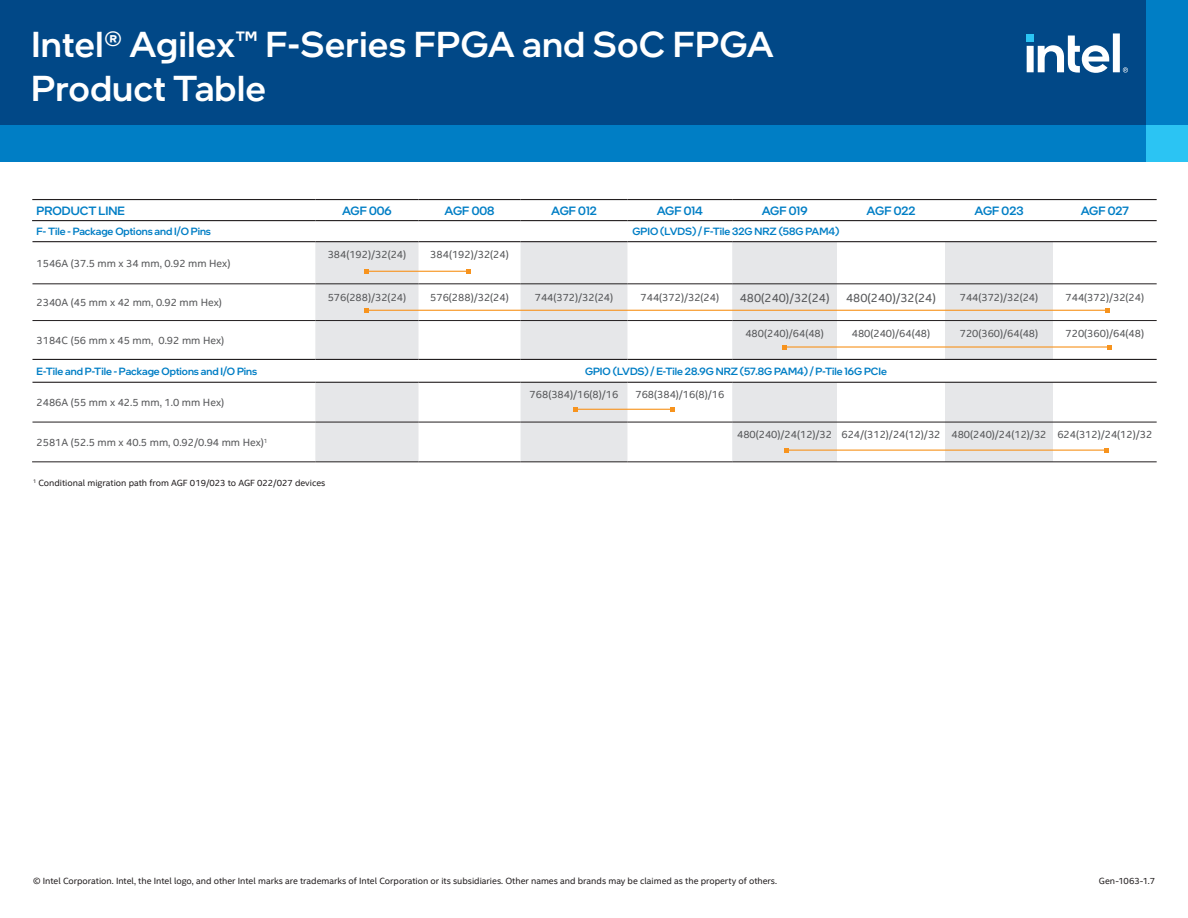
<style>
.page{position:relative;width:1188px;height:918px;background:#fff}
.page>*{position:absolute;margin:0;border:0;box-sizing:border-box;transform-origin:0 0}
.t1{font:500 36px/43.2px "Intel One Display";letter-spacing:.02em;color:#fff}
.t2{font:500 12px "Intel One Display";color:#007ec5}
.t3{font:12px "Intel Clear";color:#57585a}
.t4{font:10.5px "Intel Clear";color:#57585a}
.t5{font:500 10.5px "Intel One Display";color:#007ec5}
.t6{font:9px "Intel Clear";color:#231f20}
</style>
<div class="page">
<div style="left:0;top:0;width:1188px;height:162px;background:#014887"></div>
<div style="left:0;top:126px;width:1148px;height:36px;background:#007ec5"></div>
<div style="left:1146px;top:0;width:42px;height:162px;background:#007ec5"></div>
<div style="left:1146px;top:126px;width:42px;height:36px;background:#2bc4f3"></div>
<div style="left:1026px;top:34px;width:8px;height:7px;background:#2bc4f3"></div>
<svg style="left:1027px;top:33px;width:101px;height:40px"></svg>
<svg style="left:32px;top:221px;width:1125px;height:161px"></svg>
<div style="left:315px;top:221px;width:842px;height:21px;background:#fff"></div>
<svg style="left:315px;top:242px;width:738px;height:220px;fill:#e6e7e9"></svg>
<hr style="left:32px;top:284px;width:283px;height:1px;background:#231f20">
<hr style="left:315px;top:284px;width:104px;height:1px;background:#231f20">
<hr style="left:418px;top:284px;width:103px;height:1px;background:#231f20">
<hr style="left:521px;top:284px;width:106px;height:1px;background:#231f20">
<hr style="left:627px;top:284px;width:105px;height:1px;background:#231f20">
<hr style="left:732px;top:284px;width:105px;height:1px;background:#231f20">
<hr style="left:837px;top:284px;width:108px;height:1px;background:#231f20">
<hr style="left:945px;top:284px;width:108px;height:1px;background:#231f20">
<hr style="left:1053px;top:284px;width:104px;height:1px;background:#231f20">
<hr style="left:32px;top:320px;width:283px;height:1px;background:#231f20">
<hr style="left:315px;top:320px;width:104px;height:1px;background:#231f20">
<hr style="left:418px;top:320px;width:103px;height:1px;background:#231f20">
<hr style="left:521px;top:320px;width:106px;height:1px;background:#231f20">
<hr style="left:627px;top:320px;width:105px;height:1px;background:#231f20">
<hr style="left:732px;top:320px;width:105px;height:1px;background:#231f20">
<hr style="left:837px;top:320px;width:108px;height:1px;background:#231f20">
<hr style="left:945px;top:320px;width:108px;height:1px;background:#231f20">
<hr style="left:1053px;top:320px;width:104px;height:1px;background:#231f20">
<hr style="left:32px;top:422px;width:283px;height:1px;background:#231f20">
<hr style="left:315px;top:422px;width:104px;height:1px;background:#231f20">
<hr style="left:418px;top:422px;width:103px;height:1px;background:#231f20">
<hr style="left:521px;top:422px;width:106px;height:1px;background:#231f20">
<hr style="left:627px;top:422px;width:105px;height:1px;background:#231f20">
<hr style="left:732px;top:422px;width:105px;height:1px;background:#231f20">
<hr style="left:837px;top:422px;width:108px;height:1px;background:#231f20">
<hr style="left:945px;top:422px;width:108px;height:1px;background:#231f20">
<hr style="left:1053px;top:422px;width:104px;height:1px;background:#231f20">
<hr style="left:32px;top:462px;width:283px;height:1px;background:#231f20">
<hr style="left:315px;top:462px;width:104px;height:1px;background:#231f20">
<hr style="left:418px;top:462px;width:103px;height:1px;background:#231f20">
<hr style="left:521px;top:462px;width:106px;height:1px;background:#231f20">
<hr style="left:627px;top:462px;width:105px;height:1px;background:#231f20">
<hr style="left:732px;top:462px;width:105px;height:1px;background:#231f20">
<hr style="left:837px;top:462px;width:108px;height:1px;background:#231f20">
<hr style="left:945px;top:462px;width:108px;height:1px;background:#231f20">
<hr style="left:1053px;top:462px;width:104px;height:1px;background:#231f20">
<hr style="left:32px;top:199px;width:283px;height:1px;background:#231f20">
<hr style="left:315px;top:199px;width:104px;height:1px;background:#231f20">
<hr style="left:418px;top:199px;width:103px;height:1px;background:#231f20">
<hr style="left:521px;top:199px;width:106px;height:1px;background:#231f20">
<hr style="left:627px;top:199px;width:105px;height:1px;background:#231f20">
<hr style="left:732px;top:199px;width:105px;height:1px;background:#231f20">
<hr style="left:837px;top:199px;width:108px;height:1px;background:#231f20">
<hr style="left:945px;top:199px;width:108px;height:1px;background:#231f20">
<hr style="left:1053px;top:199px;width:104px;height:1px;background:#231f20">
<hr style="left:32px;top:241px;width:283px;height:1px;background:#231f20">
<hr style="left:315px;top:241px;width:104px;height:1px;background:#231f20">
<hr style="left:418px;top:241px;width:103px;height:1px;background:#231f20">
<hr style="left:521px;top:241px;width:106px;height:1px;background:#231f20">
<hr style="left:627px;top:241px;width:105px;height:1px;background:#231f20">
<hr style="left:732px;top:241px;width:105px;height:1px;background:#231f20">
<hr style="left:837px;top:241px;width:108px;height:1px;background:#231f20">
<hr style="left:945px;top:241px;width:108px;height:1px;background:#231f20">
<hr style="left:1053px;top:241px;width:104px;height:1px;background:#231f20">
<hr style="left:32px;top:359px;width:283px;height:1px;background:#231f20">
<hr style="left:315px;top:359px;width:104px;height:1px;background:#231f20">
<hr style="left:418px;top:359px;width:103px;height:1px;background:#231f20">
<hr style="left:521px;top:359px;width:106px;height:1px;background:#231f20">
<hr style="left:627px;top:359px;width:105px;height:1px;background:#231f20">
<hr style="left:732px;top:359px;width:105px;height:1px;background:#231f20">
<hr style="left:837px;top:359px;width:108px;height:1px;background:#231f20">
<hr style="left:945px;top:359px;width:108px;height:1px;background:#231f20">
<hr style="left:1053px;top:359px;width:104px;height:1px;background:#231f20">
<hr style="left:32px;top:382px;width:283px;height:1px;background:#231f20">
<hr style="left:315px;top:382px;width:104px;height:1px;background:#231f20">
<hr style="left:418px;top:382px;width:103px;height:1px;background:#231f20">
<hr style="left:521px;top:382px;width:106px;height:1px;background:#231f20">
<hr style="left:627px;top:382px;width:105px;height:1px;background:#231f20">
<hr style="left:732px;top:382px;width:105px;height:1px;background:#231f20">
<hr style="left:837px;top:382px;width:108px;height:1px;background:#231f20">
<hr style="left:945px;top:382px;width:108px;height:1px;background:#231f20">
<hr style="left:1053px;top:382px;width:104px;height:1px;background:#231f20">
<hr style="left:32px;top:220px;width:283px;height:1px;background:#231f20">
<hr style="left:315px;top:220px;width:104px;height:1px;background:#231f20">
<hr style="left:418px;top:220px;width:103px;height:1px;background:#231f20">
<hr style="left:521px;top:220px;width:106px;height:1px;background:#231f20">
<hr style="left:627px;top:220px;width:105px;height:1px;background:#231f20">
<hr style="left:732px;top:220px;width:105px;height:1px;background:#231f20">
<hr style="left:837px;top:220px;width:108px;height:1px;background:#231f20">
<hr style="left:945px;top:220px;width:108px;height:1px;background:#231f20">
<hr style="left:1053px;top:220px;width:104px;height:1px;background:#231f20">
<hr style="left:367px;top:271px;width:101px;height:1px;background:#f7931d">
<svg style="left:364px;top:269px;width:5px;height:5px"></svg>
<svg style="left:466px;top:269px;width:5px;height:5px"></svg>
<hr style="left:367px;top:310px;width:741px;height:1px;background:#f7931d">
<svg style="left:364px;top:308px;width:5px;height:5px"></svg>
<svg style="left:1106px;top:308px;width:4px;height:5px"></svg>
<hr style="left:785px;top:346px;width:324px;height:2px;background:#f7931d">
<svg style="left:782px;top:345px;width:5px;height:4px"></svg>
<svg style="left:1107px;top:345px;width:4px;height:4px"></svg>
<hr style="left:787px;top:450px;width:319px;height:1px;background:#f7931d">
<svg style="left:785px;top:448px;width:4px;height:4px"></svg>
<svg style="left:1104px;top:448px;width:4px;height:4px"></svg>
<hr style="left:575px;top:409px;width:98px;height:1px;background:#f7931d">
<svg style="left:573px;top:407px;width:5px;height:5px"></svg>
<svg style="left:670px;top:407px;width:5px;height:5px"></svg>
<h1 class="t1" style="left:32px;top:22px;width:744px">Intel® Agilex™ F-Series FPGA and SoC FPGA<br>Product Table</h1>
<p class="t2" style="left:37px;top:203px;width:90px">PRODUCT LINE</p>
<p class="t2" style="left:342px;top:203px;width:51px">AGF 006</p>
<p class="t2" style="left:445px;top:203px;width:51px">AGF 008</p>
<p class="t2" style="left:551px;top:203px;width:47px">AGF 012</p>
<p class="t2" style="left:657px;top:203px;width:48px">AGF 014</p>
<p class="t2" style="left:762px;top:203px;width:47px">AGF 019</p>
<p class="t2" style="left:867px;top:203px;width:50px">AGF 022</p>
<p class="t2" style="left:975px;top:203px;width:50px">AGF 023</p>
<p class="t2" style="left:1081px;top:203px;width:50px">AGF 027</p>
<p class="t5" style="left:37px;top:225px;width:176px">F- Tile - Package Options and I/O Pins</p>
<p class="t5" style="left:633px;top:225px;width:208px">GPIO (LVDS) / F-Tile 32G NRZ (58G PAM4)</p>
<p class="t4" style="left:37px;top:256px;width:195px">1546A (37.5 mm x 34 mm, 0.92 mm Hex)</p>
<p class="t4" style="left:328px;top:247px;width:80px">384(192)/32(24)</p>
<p class="t4" style="left:430px;top:247px;width:80px">384(192)/32(24)</p>
<p class="t4" style="left:37px;top:295px;width:187px">2340A (45 mm x 42 mm, 0.92 mm Hex)</p>
<p class="t4" style="left:37px;top:333px;width:189px">3184C (56 mm x 45 mm, 0.92 mm Hex)</p>
<p class="t4" style="left:328px;top:290px;width:80px">576(288)/32(24)</p>
<p class="t4" style="left:430px;top:290px;width:80px">576(288)/32(24)</p>
<p class="t4" style="left:535px;top:290px;width:80px">744(372)/32(24)</p>
<p class="t4" style="left:641px;top:290px;width:80px">744(372)/32(24)</p>
<p class="t3" style="left:740px;top:289px;width:91px">480(240)/32(24)</p>
<p class="t3" style="left:846px;top:289px;width:91px">480(240)/32(24)</p>
<p class="t4" style="left:960px;top:290px;width:80px">744(372)/32(24)</p>
<p class="t4" style="left:1066px;top:290px;width:80px">744(372)/32(24)</p>
<p class="t4" style="left:745px;top:326px;width:80px">480(240)/64(48)</p>
<p class="t4" style="left:852px;top:326px;width:80px">480(240)/64(48)</p>
<p class="t4" style="left:960px;top:326px;width:80px">720(360)/64(48)</p>
<p class="t4" style="left:1066px;top:326px;width:80px">720(360)/64(48)</p>
<p class="t5" style="left:37px;top:365px;width:222px">E-Tile and P-Tile - Package Options and I/O Pins</p>
<p class="t5" style="left:585px;top:365px;width:304px">GPIO (LVDS) / E-Tile 28.9G NRZ (57.8G PAM4) / P-Tile 16G PCIe</p>
<p class="t4" style="left:37px;top:395px;width:189px">2486A (55 mm x 42.5 mm, 1.0 mm Hex)</p>
<p class="t4" style="left:530px;top:387px;width:90px">768(384)/16(8)/16</p>
<p class="t4" style="left:635px;top:387px;width:90px">768(384)/16(8)/16</p>
<p class="t4" style="left:37px;top:435px;width:232px">2581A (52.5 mm x 40.5 mm, 0.92/0.94 mm Hex)<sup>1</sup></p>
<p class="t6" style="left:33px;top:477px;width:294px"><sup>1</sup> Conditional migration path from AGF 019/023 to AGF 022/027 devices</p>
<p class="t4" style="left:737px;top:427px;width:417px">480(240)/24(12)/32 624/(312)/24(12)/32 480(240)/24(12)/32 624(312)/24(12)/32</p>
<p class="t6" style="left:33px;top:875px;width:746px">© Intel Corporation. Intel, the Intel logo, and other Intel marks are trademarks of Intel Corporation or its subsidiaries. Other names and brands may be claimed as the property of others.</p>
<p class="t6" style="left:1099px;top:875px;width:58px">Gen-1063-1.7</p>
</div>
